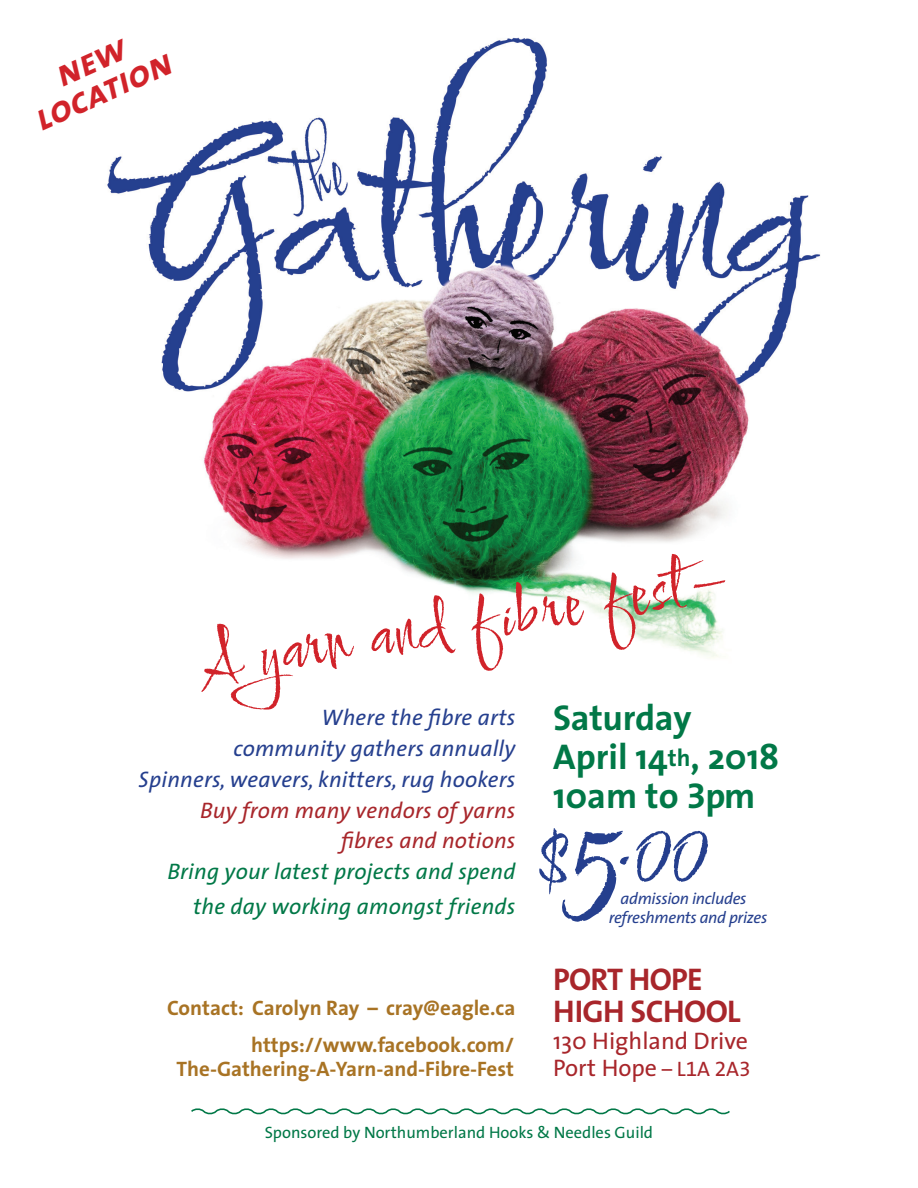
<style>
.page{position:relative;width:918px;height:1188px;background:#fff}
.page>*{position:absolute;margin:0;border:0;box-sizing:border-box;transform-origin:0 0}
.t1{font:94.5px "Comforter Brush Alternates";color:#253f8e}
.t2{font:72px "Comforter Brush";color:#d1232a}
.t3{font:italic 37.5px/31.5px "The Sans Bold Caps";color:#d1232a;text-align:center}
.t4{font:700 36px/39px "The Sans";color:#017847}
.t5{font:700 31.5px/31.5px "The Sans";letter-spacing:-.02em;color:#a8262b}
.t6{font:24px/27px "The Sans";color:#a8262b}
.t7{font:italic 22.5px/30.8px "The Sans";letter-spacing:.01em;color:#253f8e;text-align:right}
.t8{font:italic 22.5px/34.5px "The Sans";letter-spacing:.01em;color:#017847;text-align:right}
.t9{font:italic 22.5px/30.8px "The Sans";letter-spacing:.01em;color:#a8262b;text-align:right}
.t10{font:700 21px/36.6px "The Sans";color:#a87324;text-align:right}
.t11{font:16.5px "The Sans";color:#017847}
.t12{font:italic 16.5px/19.5px "The Sans";letter-spacing:-.02em;color:#253f8e;text-align:center}
.s1{font-family:"Comforter Brush Alternates"}
.s2{font-size:24px}
.s3{font-family:"The Sans Bold Expert";font-weight:400}
.s4{font-family:"Comforter Brush";font-size:97.5px}
.s5{font-size:156px}
.s6{font-size:21px}
.s7{font-family:"The Sans Expert";font-size:21px}
</style>
<div class="page">
<img style="left:107px;top:37px;width:714px;height:621px">
<svg style="left:191px;top:1108px;width:539px;height:7px"></svg>
<h3 class="t3" style="left:17px;top:75px;width:148px;rotate:-24deg">new location</h3>
<h2 class="t2" style="left:196px;top:619px;width:532px;rotate:-9deg">A <span class="s1">y</span>arn a<span class="s1">n</span>d fibre fest–</h2>
<h3 class="t4" style="left:553px;top:698px;width:228px">Saturday<br>April 14<span class="s2">th</span>, 2018<br>10am to <span class="s3">3</span>pm</h3>
<p class="t7" style="left:139px;top:702px;width:378px">Where the fibre arts<br>community gathers annually<br>Spinners, weavers, knitters, rug hookers</p>
<p class="t9" style="left:200px;top:794px;width:317px">Buy from many vendors of yarns fibres and notions</p>
<p class="t8" style="left:167px;top:854px;width:350px">Bring your latest projects and spend the day working amongst friends</p>
<h1 class="t1" style="left:529px;top:793px;width:184px"><span class="s4">$</span><span class="s5">5</span><sup>.</sup>00</h1>
<p class="t12" style="left:609px;top:888px;width:160px">admission includes refreshments and prizes</p>
<p class="t10" style="left:167px;top:989px;width:350px">Contact: Carolyn Ray – cray@eagle.ca https://www.facebook.com/</p>
<p class="t10" style="left:177px;top:1050px;width:339px">The-Gathering-A-Yarn-and-Fibre-Fest</p>
<h3 class="t5" style="left:553px;top:963px;width:189px">PORT HOPE<br>HIGH SCHOOL</h3>
<p class="t6" style="left:553px;top:1027px;width:199px">130 Highland Drive<br>Port Hope <span class="s6">– L</span><span class="s7">1</span><span class="s6">A</span> <span class="s7">2</span><span class="s6">A</span><span class="s7">3</span></p>
<p class="t11" style="left:265px;top:1119px;width:390px">Sponsored by Northumberland Hooks &amp; Needles Guild</p>
</div>
